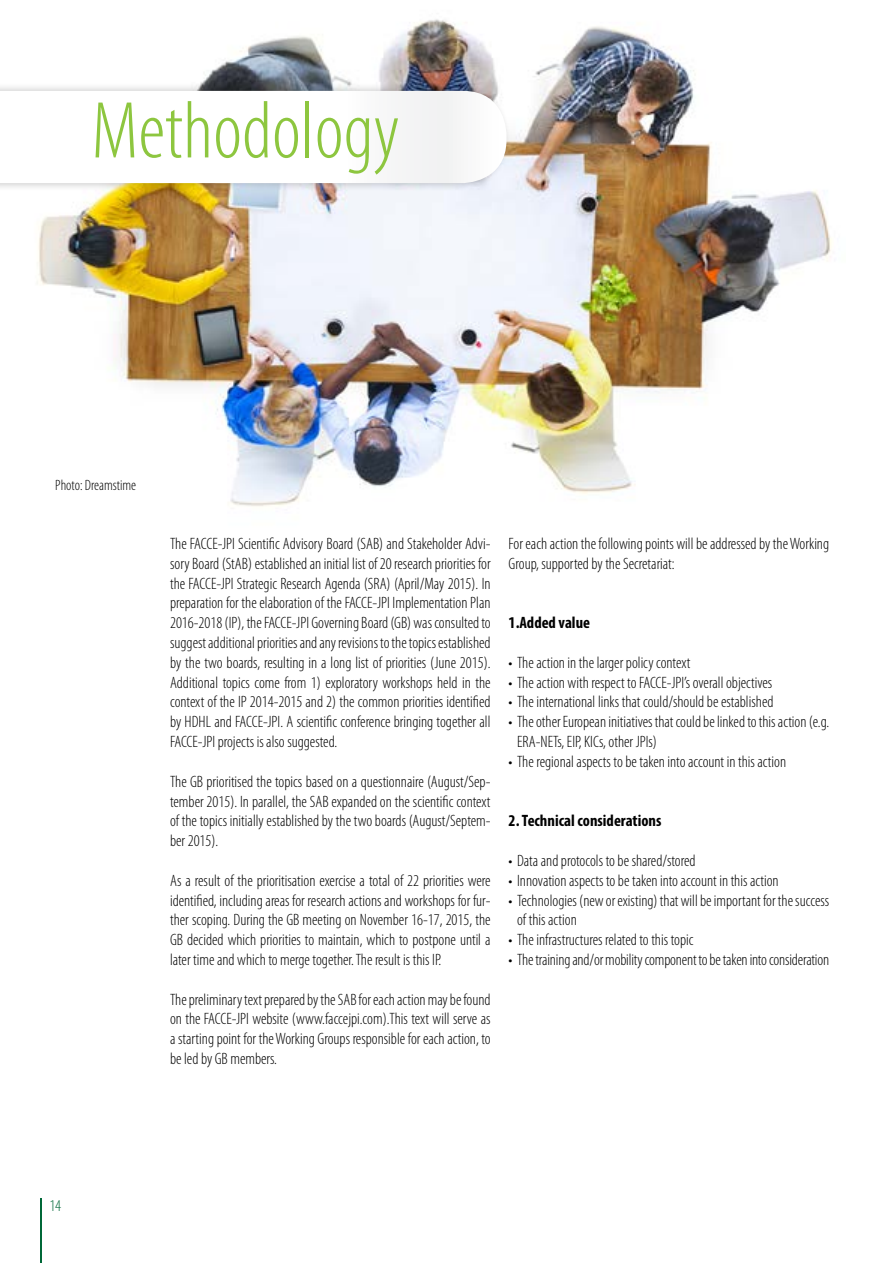
<style>
.page{position:relative;width:893px;height:1263px;background:#fff}
.page>*{position:absolute;margin:0;border:0;box-sizing:border-box;transform-origin:0 0}
.t1{font:300 condensed 81.3px "Myriad Pro";color:#8dc63f}
.t2{font:300 condensed 16.5px/19.8px "Myriad Pro";color:#000;text-align:justify}
.t3{font:700 condensed 16.5px "Myriad Pro";color:#000}
.t4{font:300 condensed 16.5px "Myriad Pro";color:#006838}
.t5{font:300 condensed 15px "Myriad Pro";color:#000}
</style>
<div class="page">
<img style="left:37px;top:19px;width:795px;height:488px">
<div style="left:0;top:83px;width:511px;height:108px;background:#000;opacity:.25"></div>
<svg style="left:0;top:91px;width:506px;height:92px"></svg>
<hr style="left:40px;top:1198px;width:1px;height:65px;background:#006838">
<h1 class="t1" style="left:91px;top:87px;width:309px">Methodology</h1>
<p class="t5" style="left:55px;top:477px;width:82px">Photo: Dreamstime</p>
<p class="t2" style="left:170px;top:534px;width:322px">The FACCE-JPI Scientific Advisory Board (SAB) and Stakeholder Advi&shy;sory Board (StAB) established an initial list of 20 research priorities for the FACCE-JPI Strategic Research Agenda (SRA) (April/May 2015). In preparation for the elaboration of the FACCE-JPI Implementation Plan 2016-2018 (IP), the FACCE-JPI Governing Board (GB) was consulted to suggest additional priorities and any revisions to the topics established by the two boards, resulting in a long list of priorities (June 2015).<br>Additional topics come from 1) exploratory workshops held in the context of the IP 2014-2015 and 2) the common priorities identified by HDHL and FACCE-JPI. A scientific conference bringing together all FACCE-JPI projects is also suggested.</p>
<p class="t2" style="left:170px;top:772px;width:322px">The GB prioritised the topics based on a questionnaire (August/Sep&shy;tember 2015). In parallel, the SAB expanded on the scientific context of the topics initially established by the two boards (August/Septem&shy;ber 2015).</p>
<p class="t2" style="left:170px;top:871px;width:322px">As a result of the prioritisation exercise a total of 22 priorities were identified, including areas for research actions and workshops for fur&shy;ther scoping. During the GB meeting on November 16-17, 2015, the GB decided which priorities to maintain, which to postpone until a later time and which to merge together. The result is this IP.</p>
<p class="t2" style="left:170px;top:989px;width:322px">The preliminary text prepared by the SAB for each action may be found on the FACCE-JPI website (www.faccejpi.com).This text will serve as a starting point for the Working Groups responsible for each action, to be led by GB members.</p>
<p class="t2" style="left:509px;top:534px;width:322px">For each action the following points will be addressed by the Working<br>Group, supported by the Secretariat:</p>
<p class="t3" style="left:509px;top:612px;width:83px">1.Added value</p>
<p class="t2" style="left:509px;top:653px;width:183px">• The action in the larger policy context</p>
<p class="t2" style="left:509px;top:673px;width:265px">• The action with respect to FACCE-JPI’s overall objectives</p>
<p class="t2" style="left:509px;top:692px;width:266px">• The international links that could/should be established</p>
<p class="t2" style="left:517px;top:712px;width:314px;text-indent:-8px">• The other European initiatives that could be linked to this action (e.g.<br>ERA-NETs, EIP, KICs, other JPIs)</p>
<p class="t2" style="left:509px;top:752px;width:279px">• The regional aspects to be taken into account in this action</p>
<p class="t3" style="left:509px;top:810px;width:154px">2. Technical considerations</p>
<p class="t2" style="left:509px;top:851px;width:188px">• Data and protocols to be shared/stored</p>
<p class="t2" style="left:509px;top:871px;width:272px">• Innovation aspects to be taken into account in this action</p>
<p class="t2" style="left:517px;top:890px;width:314px;text-indent:-8px">• Technologies (new or existing) that will be important for the success of this action</p>
<p class="t2" style="left:509px;top:930px;width:186px">• The infrastructures related to this topic</p>
<p class="t2" style="left:509px;top:950px;width:322px">• The training and/or mobility component to be taken into consideration</p>
<p class="t4" style="left:49px;top:1197px;width:13px">14</p>
</div>
